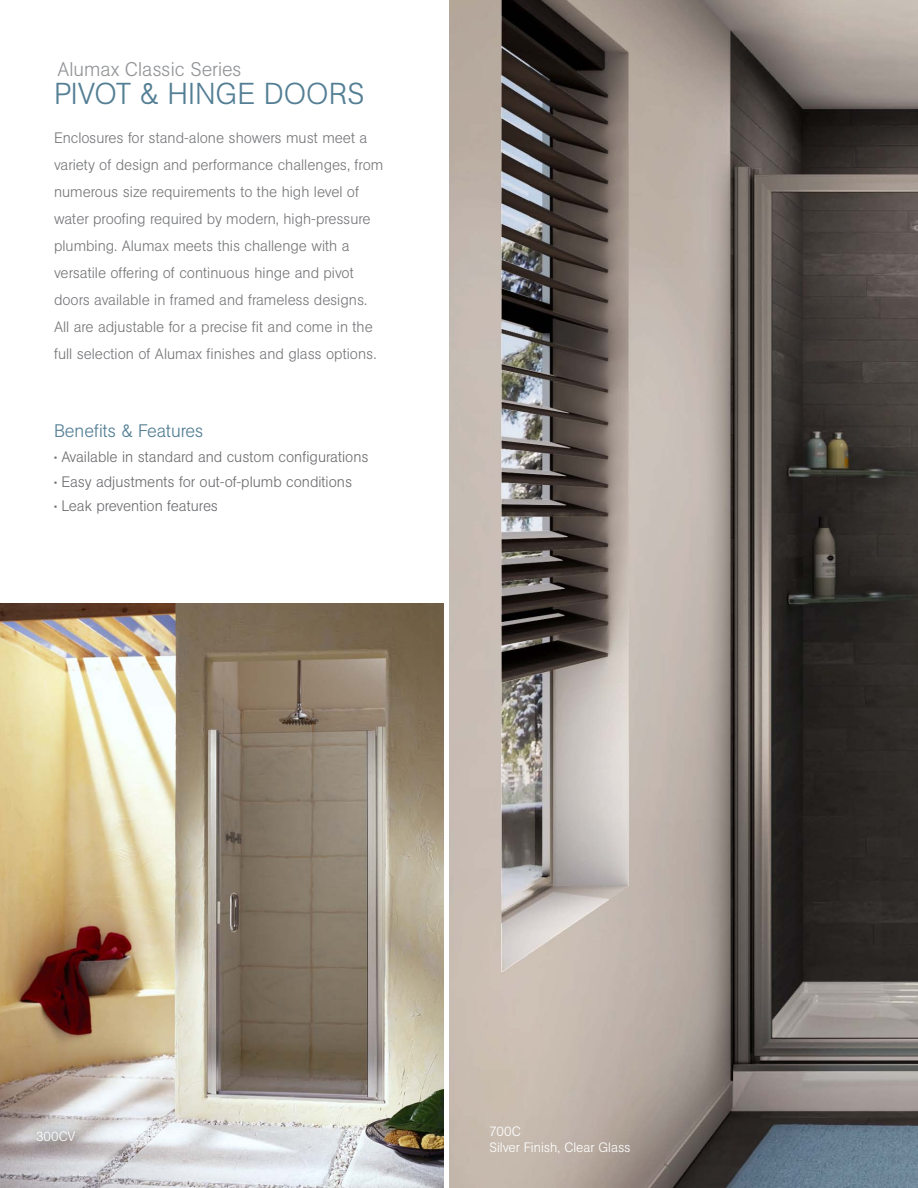
<style>
.page{position:relative;width:918px;height:1188px;background:#fff}
.page>*{position:absolute;margin:0;border:0;box-sizing:border-box;transform-origin:0 0}
.t1{font:300 30px "AG Book BQ";color:#537e94}
.t2{font:300 19.65px "AG Book BQ";color:#939598}
.t3{font:300 18px "AG Book BQ";color:#537e94}
.t4{font:300 15px/27px "AG Book BQ";color:#77787b}
.t5{font:300 15px "AG Book BQ";color:#6d6e71}
.t6{font:300 13.5px "AG Book BQ";color:#fff}
</style>
<div class="page">
<img style="left:449px;top:0;width:469px;height:1188px">
<img style="left:0;top:604px;width:444px;height:584px">
<svg style="left:21px;top:1116px;width:66px;height:39px;background:#b8b3b4"></svg>
<p class="t2" style="left:58px;top:57px;width:186px">Alumax Classic Series</p>
<p class="t1" style="left:54px;top:76px;width:313px">PIVOT &amp; HINGE DOORS</p>
<p class="t4" style="left:54px;top:125px;width:331px">Enclosures for stand-alone showers must meet a variety of design and performance challenges, from numerous size requirements to the high level of water proofing required by modern, high-pressure plumbing. Alumax meets this challenge with a versatile offering of continuous hinge and pivot doors available in framed and frameless designs.<br>All are adjustable for a precise fit and come in the full selection of Alumax finishes and glass options.</p>
<p class="t3" style="left:54px;top:420px;width:151px">Benefits &amp; Features</p>
<p class="t5" style="left:54px;top:448px;width:316px">• Available in standard and custom configurations</p>
<p class="t5" style="left:54px;top:472px;width:300px">• Easy adjustments for out-of-plumb conditions</p>
<p class="t5" style="left:54px;top:497px;width:166px">• Leak prevention features</p>
<p class="t6" style="left:36px;top:1128px;width:41px">300CV</p>
<p class="t6" style="left:489px;top:1123px;width:33px">700C</p>
<p class="t6" style="left:489px;top:1139px;width:143px">Silver Finish, Clear Glass</p>
</div>
